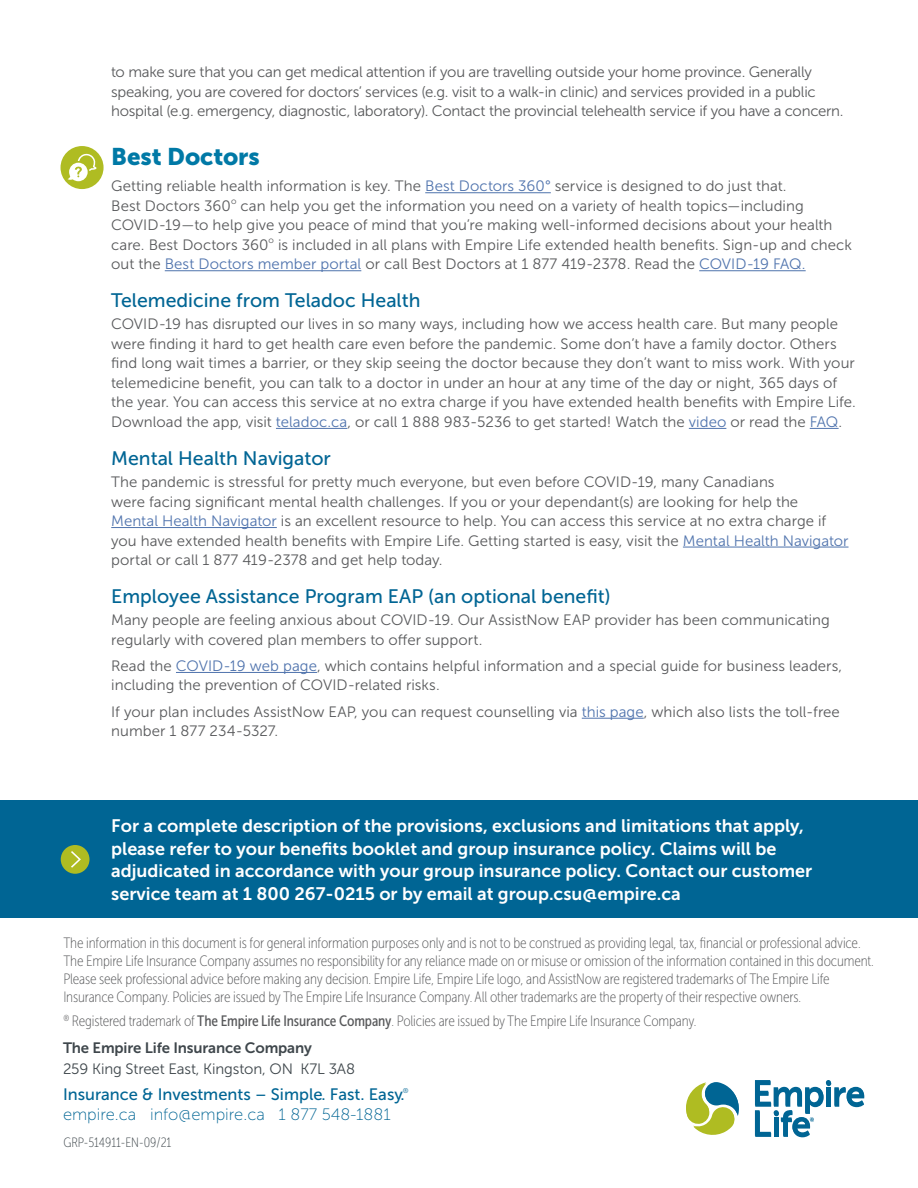
<style>
.page{position:relative;width:918px;height:1188px;background:#fff}
.page>*{position:absolute;margin:0;border:0;box-sizing:border-box;transform-origin:0 0}
.Heading_2{font:24px "Museo Sans 900";letter-spacing:-.005em;color:#0079a6}
.Heading_3_large_blue{font:19.5px "Museo Sans 500";color:#006594}
.CTA_Bar_Text{font:18px/22.5px "Museo Sans 700";color:#fff}
.Tagline{font:16.5px "Museo Sans 500";color:#006594}
.Tagline-2{font:16.5px "Museo Sans 100";color:#006594}
.Body_copy{font:15px/19.5px "Museo Sans 300";color:#58595b}
.EL_Footnote_Legal{font:15px/18px "Museo Sans Cond 100";letter-spacing:-.01em;color:#58595b}
.EL_Footnote_Legal-2{font:15px "Museo Sans 300";letter-spacing:-.01em;color:#3f474c}
.EL_Footnote_Legal-3{font:15px "Museo Sans 700";letter-spacing:-.01em;color:#3f474c}
.Foot_Note_-_Museo_Condensed{font:13.5px "Museo Sans Cond 100";color:#3f474c}
.Tagline-3{font:7.05px "Museo Sans 300";color:#006594}
.s1{color:#4f73ad}
.s2{font-family:"Museo Sans Cond 500"}
</style>
<div class="page">
<hr style="left:425px;top:192px;width:126px;height:1px;background:#4f73ad">
<hr style="left:165px;top:270px;width:196px;height:1px;background:#4f73ad">
<hr style="left:699px;top:270px;width:107px;height:1px;background:#4f73ad">
<hr style="left:276px;top:428px;width:71px;height:1px;background:#4f73ad">
<hr style="left:689px;top:428px;width:37px;height:1px;background:#4f73ad">
<svg style="left:810px;top:428px;width:29px;height:1px"></svg>
<hr style="left:111px;top:527px;width:166px;height:1px;background:#4f73ad">
<hr style="left:683px;top:547px;width:166px;height:1px;background:#4f73ad">
<hr style="left:176px;top:672px;width:141px;height:1px;background:#4f73ad">
<hr style="left:582px;top:718px;width:62px;height:1px;background:#4f73ad">
<div style="left:0;top:801px;width:918px;height:117px;background:#006594"></div>
<div style="left:61px;top:845px;width:29px;height:29px;background:#afbc22;border-radius:50%"></div>
<svg style="left:71px;top:851px;width:10px;height:17px"></svg>
<svg style="left:686px;top:1082px;width:53px;height:53px"></svg>
<svg style="left:755px;top:1080px;width:109px;height:57px"></svg>
<div style="left:61px;top:146px;width:43px;height:43px;background:#afbc22;border-radius:50%"></div>
<svg style="left:68px;top:153px;width:29px;height:28px"></svg>
<p class="Body_copy" style="left:111px;top:62px;width:734px">to make sure that you can get medical attention if you are travelling outside your home province. Generally speaking, you are covered for doctors’ services (e.g. visit to a walk-in clinic) and services provided in a public hospital (e.g. emergency, diagnostic, laboratory). Contact the provincial telehealth service if you have a concern.</p>
<h2 class="Heading_2" style="left:111px;top:143px;width:150px">Best Doctors</h2>
<p class="Body_copy" style="left:111px;top:176px;width:742px">Getting reliable health information is key. The <span class="s1">Best Doctors 360°</span> service is designed to do just that.<br>Best Doctors 360<sup>o</sup> can help you get the information you need on a variety of health topics—including COVID-19—to help give you peace of mind that you’re making well-informed decisions about your health care. Best Doctors 360<sup>o</sup> is included in all plans with Empire Life extended health benefits. Sign-up and check out the <span class="s1">Best Doctors member portal</span> or call Best Doctors at 1 877 419-2378. Read the <span class="s1">COVID-19 FAQ.</span></p>
<h3 class="Heading_3_large_blue" style="left:111px;top:290px;width:311px">Telemedicine from Teladoc Health</h3>
<p class="Body_copy" style="left:111px;top:315px;width:746px">COVID-19 has disrupted our lives in so many ways, including how we access health care. But many people were finding it hard to get health care even before the pandemic. Some don’t have a family doctor. Others find long wait times a barrier, or they skip seeing the doctor because they don’t want to miss work. With your telemedicine benefit, you can talk to a doctor in under an hour at any time of the day or night, 365 days of the year. You can access this service at no extra charge if you have extended health benefits with Empire Life.<br>Download the app, visit <span class="s1">teladoc.ca</span>, or call 1 888 983-5236 to get started! Watch the <span class="s1">video</span> or read the <span class="s1">FAQ</span>.</p>
<h3 class="Heading_3_large_blue" style="left:111px;top:447px;width:221px">Mental Health Navigator</h3>
<p class="Body_copy" style="left:111px;top:472px;width:739px">The pandemic is stressful for pretty much everyone, but even before COVID-19, many Canadians<br>were facing significant mental health challenges. If you or your dependant(s) are looking for help the <span class="s1">Mental Health Navigator</span> is an excellent resource to help. You can access this service at no extra charge if you have extended health benefits with Empire Life. Getting started is easy, visit the <span class="s1">Mental Health Navigator </span>portal or call 1 877 419-2378 and get help today.</p>
<h3 class="Heading_3_large_blue" style="left:111px;top:585px;width:501px">Employee Assistance Program EAP (an optional benefit)</h3>
<p class="Body_copy" style="left:111px;top:610px;width:720px">Many people are feeling anxious about COVID-19. Our AssistNow EAP provider has been communicating regularly with covered plan members to offer support.</p>
<p class="Body_copy" style="left:111px;top:656px;width:733px">Read the <span class="s1">COVID-19 web page</span>, which contains helpful information and a special guide for business leaders, including the prevention of COVID-related risks.</p>
<p class="Body_copy" style="left:111px;top:702px;width:730px">If your plan includes AssistNow EAP, you can request counselling via <span class="s1">this page</span>, which also lists the toll-free number 1 877 234-5327.</p>
<p class="CTA_Bar_Text" style="left:111px;top:815px;width:703px">For a complete description of the provisions, exclusions and limitations that apply, please refer to your benefits booklet and group insurance policy. Claims will be adjudicated in accordance with your group insurance policy. Contact our customer service team at 1 800 267-0215 or by email at group.csu@empire.ca</p>
<p class="EL_Footnote_Legal" style="left:63px;top:934px;width:812px">The information in this document is for general information purposes only and is not to be construed as providing legal, tax, financial or professional advice.<br>The Empire Life Insurance Company assumes no responsibility for any reliance made on or misuse or omission of the information contained in this document.<br>Please seek professional advice before making any decision. Empire Life, Empire Life logo, and AssistNow are registered trademarks of The Empire Life Insurance Company. Policies are issued by The Empire Life Insurance Company. All other trademarks are the property of their respective owners.</p>
<p class="EL_Footnote_Legal" style="left:63px;top:1012px;width:635px"><sup>®</sup> Registered trademark of <span class="s2">The Empire Life Insurance Company</span>. Policies are issued by The Empire Life Insurance Company.</p>
<p class="EL_Footnote_Legal-3" style="left:63px;top:1040px;width:250px">The Empire Life Insurance Company</p>
<p class="EL_Footnote_Legal-2" style="left:63px;top:1061px;width:294px">259 King Street East, Kingston, ON K7L 3A8</p>
<p class="Tagline" style="left:63px;top:1085px;width:343px">Insurance &amp; Investments – Simple. Fast. Easy.</p>
<p class="Tagline-3" style="left:403px;top:1087px;width:7px">®</p>
<p class="Tagline-2" style="left:63px;top:1106px;width:329px">empire.ca info@empire.ca 1 877 548-1881</p>
<p class="Foot_Note_-_Museo_Condensed" style="left:63px;top:1135px;width:110px">GRP-514911-EN-09/21</p>
</div>
